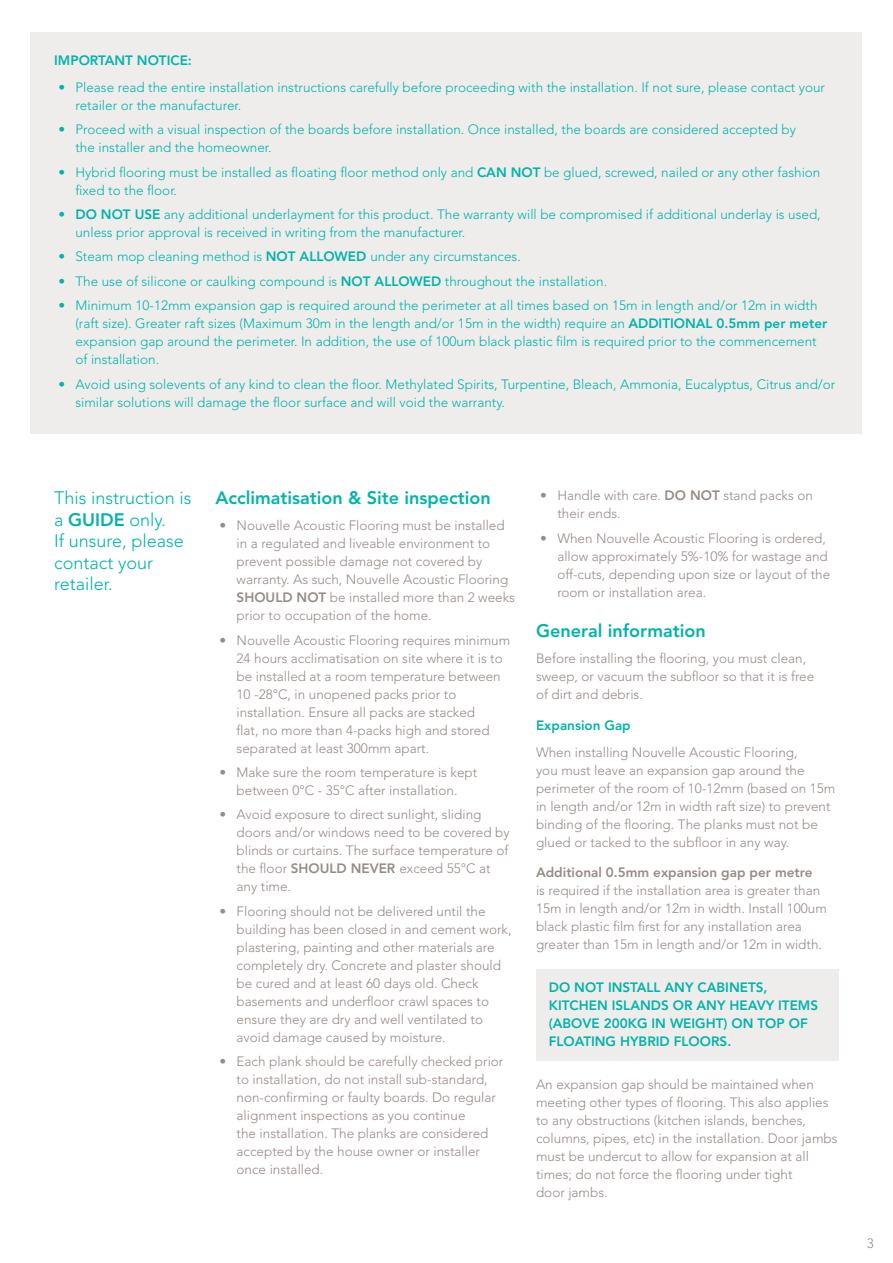
<style>
.page{position:relative;width:893px;height:1263px;background:#fff}
.page>*{position:absolute;margin:0;border:0;box-sizing:border-box;transform-origin:0 0}
.t1{font:300 18px/21.6px "Avenir LT Std";color:#00b4aa}
.t2{font:800 18px "Avenir LT Std";color:#00b4aa}
.t3{font:300 13.5px/18px "Avenir LT Std";color:#978b87}
.t4{font:300 13.5px/18px "Avenir LT Std";color:#00b4aa}
.t5{font:800 13.5px/18px "Avenir LT Std";color:#00b4aa}
.t6{font:800 13.5px "Avenir LT Std";color:#978b87}
.s1{font-weight:800}
</style>
<div class="page">
<div style="left:536px;top:969px;width:302px;height:92px;background:#efedec"></div>
<div style="left:31px;top:32px;width:831px;height:402px;background:#efedec"></div>
<p class="t5" style="left:54px;top:52px;width:139px">IMPORTANT NOTICE:</p>
<p class="t4" style="left:75px;top:78px;width:751px;text-indent:-17px">• Please read the entire installation instructions carefully before proceeding with the installation. If not sure, please contact your retailer or the manufacturer.</p>
<p class="t4" style="left:75px;top:121px;width:722px;text-indent:-17px">• Proceed with a visual inspection of the boards before installation. Once installed, the boards are considered accepted by the installer and the homeowner.</p>
<p class="t4" style="left:75px;top:163px;width:746px;text-indent:-17px">• Hybrid flooring must be installed as floating floor method only and <span class="s1">CAN NOT</span> be glued, screwed, nailed or any other fashion fixed to the floor.</p>
<p class="t4" style="left:75px;top:205px;width:747px;text-indent:-17px">• <span class="s1">DO NOT USE</span> any additional underlayment for this product. The warranty will be compromised if additional underlay is used, unless prior approval is received in writing from the manufacturer.</p>
<p class="t4" style="left:58px;top:248px;width:464px">• Steam mop cleaning method is <span class="s1">NOT ALLOWED</span> under any circumstances.</p>
<p class="t4" style="left:58px;top:272px;width:550px">• The use of silicone or caulking compound is <span class="s1">NOT ALLOWED</span> throughout the installation.</p>
<p class="t4" style="left:75px;top:297px;width:753px;text-indent:-17px">• Minimum 10-12mm expansion gap is required around the perimeter at all times based on 15m in length and/or 12m in width (raft size). Greater raft sizes (Maximum 30m in the length and/or 15m in the width) require an <span class="s1">ADDITIONAL 0.5mm per meter </span>expansion gap around the perimeter. In addition, the use of 100um black plastic film is required prior to the commencement of installation.</p>
<p class="t4" style="left:75px;top:375px;width:761px;text-indent:-17px">• Avoid using solevents of any kind to clean the floor. Methylated Spirits, Turpentine, Bleach, Ammonia, Eucalyptus, Citrus and/or similar solutions will damage the floor surface and will void the warranty.</p>
<h1 class="t1" style="left:54px;top:487px;width:139px">This instruction is a <span class="s1">GUIDE</span> only.<br>If unsure, please contact your retailer.</h1>
<h1 class="t2" style="left:215px;top:487px;width:277px">Acclimatisation &amp; Site inspection</h1>
<p class="t3" style="left:237px;top:517px;width:280px;text-indent:-17px">• Nouvelle Acoustic Flooring must be installed in a regulated and liveable environment to prevent possible damage not covered by warranty. As such, Nouvelle Acoustic Flooring <span class="s1">SHOULD NOT</span> be installed more than 2 weeks prior to occupation of the home.</p>
<p class="t3" style="left:237px;top:631px;width:275px;text-indent:-17px">• Nouvelle Acoustic Flooring requires minimum 24 hours acclimatisation on site where it is to be installed at a room temperature between 10 -28°C, in unopened packs prior to installation. Ensure all packs are stacked<br>flat, no more than 4-packs high and stored separated at least 300mm apart.</p>
<p class="t3" style="left:220px;top:763px;width:259px;text-align:center">• Make sure the room temperature is kept between 0°C - 35°C after installation.</p>
<p class="t3" style="left:237px;top:806px;width:274px;text-indent:-17px">• Avoid exposure to direct sunlight, sliding doors and/or windows need to be covered by blinds or curtains. The surface temperature of the floor <span class="s1">SHOULD NEVER</span> exceed 55°C at any time.</p>
<p class="t3" style="left:237px;top:902px;width:276px;text-indent:-17px">• Flooring should not be delivered until the building has been closed in and cement work, plastering, painting and other materials are completely dry. Concrete and plaster should be cured and at least 60 days old. Check basements and underfloor crawl spaces to ensure they are dry and well ventilated to avoid damage caused by moisture.</p>
<p class="t3" style="left:237px;top:1052px;width:268px;text-indent:-17px">• Each plank should be carefully checked prior to installation, do not install sub-standard, non-confirming or faulty boards. Do regular alignment inspections as you continue<br>the installation. The planks are considered accepted by the house owner or installer once installed.</p>
<p class="t3" style="left:557px;top:487px;width:257px;text-indent:-17px">• Handle with care. <span class="s1">DO NOT</span> stand packs on their ends.</p>
<p class="t3" style="left:557px;top:529px;width:274px;text-indent:-17px">• When Nouvelle Acoustic Flooring is ordered, allow approximately 5%-10% for wastage and off-cuts, depending upon size or layout of the room or installation area.</p>
<h1 class="t2" style="left:536px;top:620px;width:171px">General information</h1>
<p class="t3" style="left:536px;top:650px;width:280px">Before installing the flooring, you must clean, sweep, or vacuum the subfloor so that it is free of dirt and debris.</p>
<p class="t5" style="left:536px;top:716px;width:96px">Expansion Gap</p>
<p class="t3" style="left:536px;top:743px;width:301px">When installing Nouvelle Acoustic Flooring,<br>you must leave an expansion gap around the perimeter of the room of 10-12mm (based on 15m in length and/or 12m in width raft size) to prevent binding of the flooring. The planks must not be glued or tacked to the subfloor in any way.</p>
<p class="t6" style="left:536px;top:865px;width:278px">Additional 0.5mm expansion gap per metre</p>
<p class="t3" style="left:536px;top:882px;width:292px">is required if the installation area is greater than 15m in length and/or 12m in width. Install 100um black plastic film first for any installation area greater than 15m in length and/or 12m in width.</p>
<p class="t5" style="left:549px;top:978px;width:271px">DO NOT INSTALL ANY CABINETS,<br>KITCHEN ISLANDS OR ANY HEAVY ITEMS (ABOVE 200KG IN WEIGHT) ON TOP OF<br>FLOATING HYBRID FLOORS.</p>
<p class="t3" style="left:536px;top:1075px;width:303px">An expansion gap should be maintained when meeting other types of flooring. This also applies to any obstructions (kitchen islands, benches, columns, pipes, etc) in the installation. Door jambs must be undercut to allow for expansion at all times; do not force the flooring under tight<br>door jambs.</p>
<p class="t3" style="left:867px;top:1234px;width:9px">3</p>
</div>
